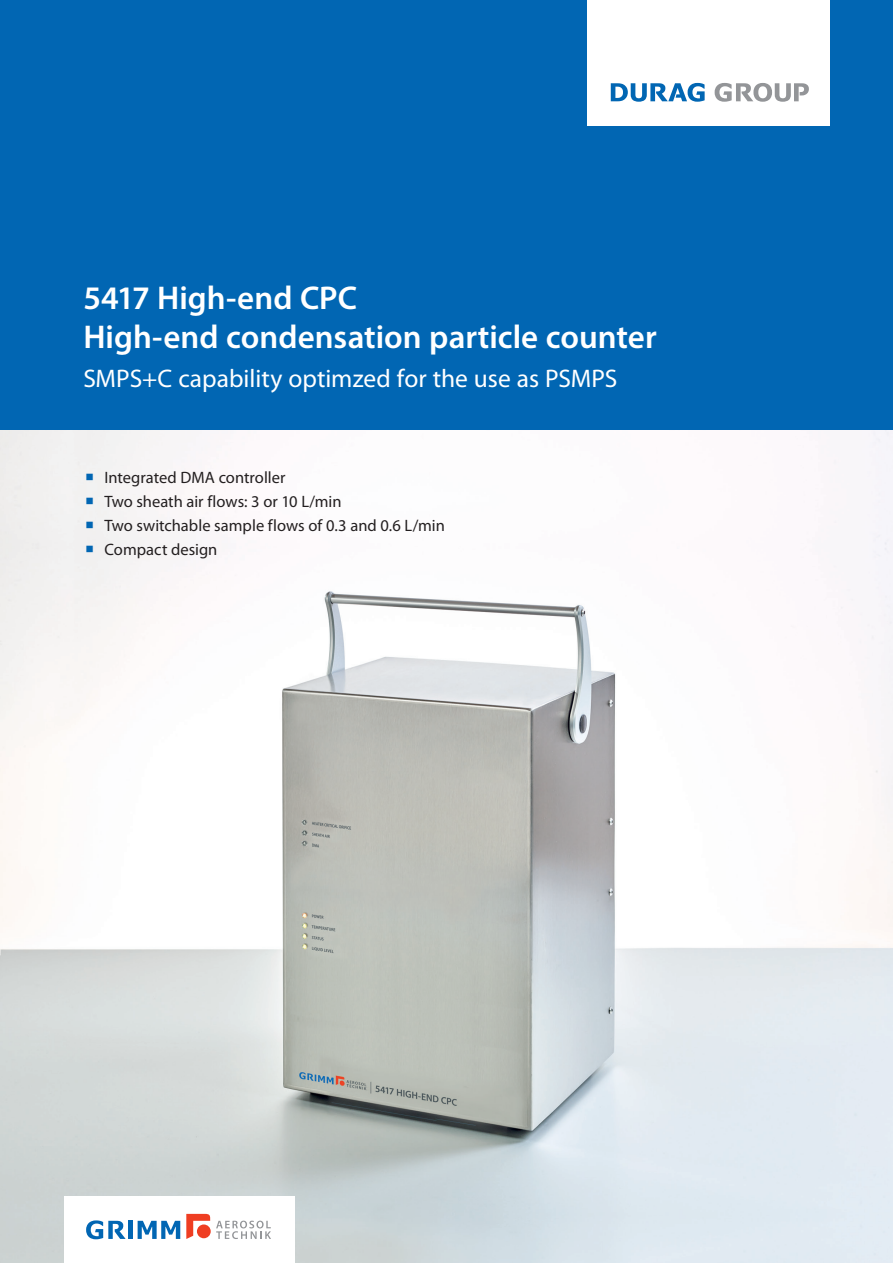
<style>
.page{position:relative;width:893px;height:1263px;background:#fff}
.page>*{position:absolute;margin:0;border:0;box-sizing:border-box;transform-origin:0 0}
.t1{font:600 33px/39.6px "Myriad Pro";color:#fff}
.t2{font:25.5px "Myriad Pro";color:#fff}
.t3{font:16.5px "Myriad Pro";color:#231f20}
.s1{color:#0166b3}
</style>
<div class="page">
<img style="left:0;top:429px;width:893px;height:834px">
<div style="left:0;top:0;width:893px;height:429px;background:#0166b3"></div>
<div style="left:587px;top:0;width:242px;height:125px;background:#fff"></div>
<svg style="left:611px;top:83px;width:94px;height:19px"></svg>
<svg style="left:715px;top:83px;width:94px;height:19px"></svg>
<div style="left:64px;top:1197px;width:231px;height:66px;background:#fff"></div>
<svg style="left:86px;top:1220px;width:40px;height:19px"></svg>
<div style="left:128px;top:1221px;width:5px;height:18px;background:#0166b3"></div>
<svg style="left:216px;top:1220px;width:55px;height:19px"></svg>
<svg style="left:186px;top:1214px;width:24px;height:25px"></svg>
<div style="left:197px;top:1224px;width:14px;height:14px;background:#ef3e22;border-radius:50%"></div>
<svg style="left:138px;top:1221px;width:42px;height:18px"></svg>
<svg style="left:94px;top:507px;width:17px;height:1px"></svg>
<h1 class="t1" style="left:83px;top:277px;width:575px">5417 High-end CPC<br>High-end condensation particle counter</h1>
<h2 class="t2" style="left:83px;top:363px;width:536px">SMPS+C capability optimzed for the use as PSMPS</h2>
<p class="t3" style="left:85px;top:467px;width:202px"><span class="s1">○</span> Integrated DMA controller</p>
<p class="t3" style="left:85px;top:491px;width:258px"><span class="s1">○</span> Two sheath air flows: 3 or 10 L/min</p>
<p class="t3" style="left:85px;top:515px;width:361px"><span class="s1">○</span> Two switchable sample flows of 0.3 and 0.6 L/min</p>
<p class="t3" style="left:85px;top:539px;width:134px"><span class="s1">○</span> Compact design</p>
</div>
